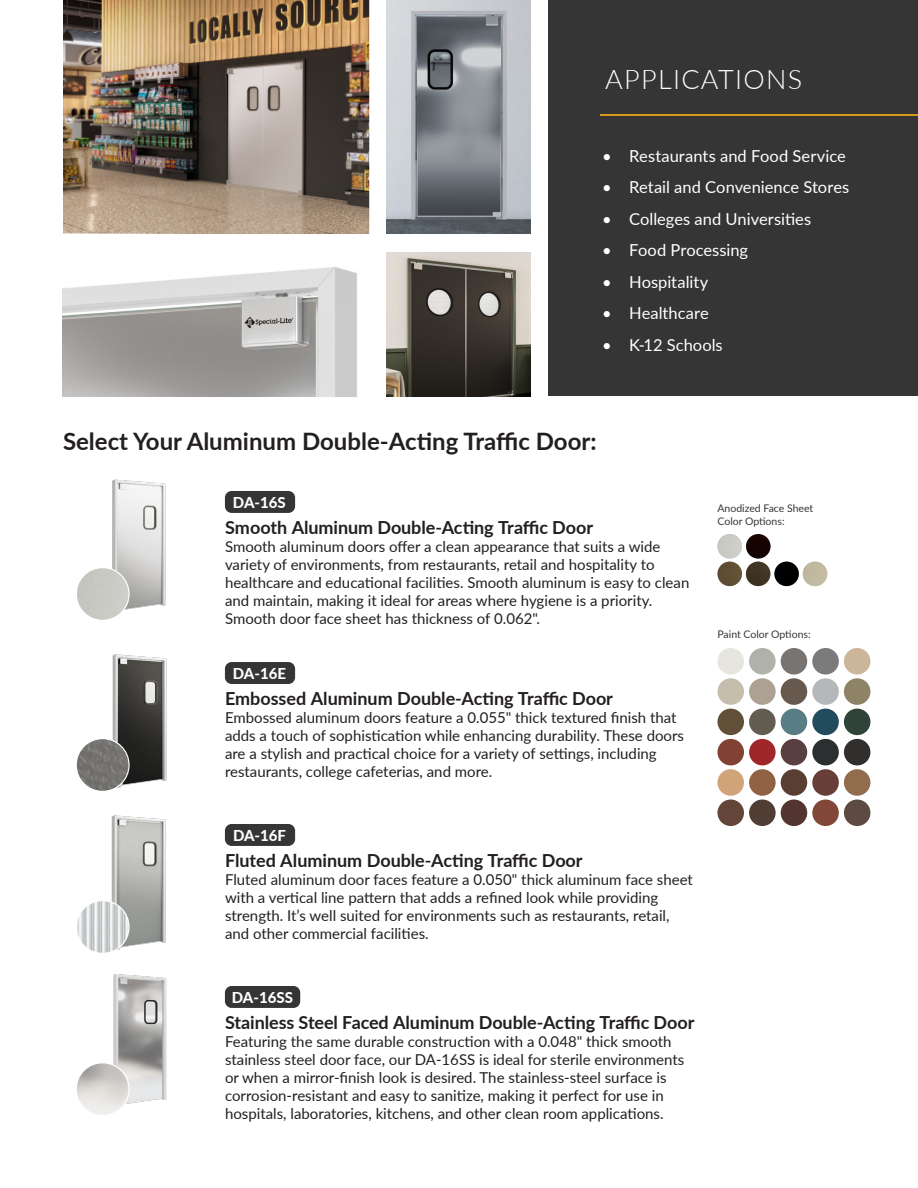
<style>
.page{position:relative;width:918px;height:1188px;background:#fff}
.page>*{position:absolute;margin:0;border:0;box-sizing:border-box;transform-origin:0 0}
.t1{font:300 27px "Lato";letter-spacing:.05em;color:#fff}
.t2{font:700 24px "Lato";color:#231f20}
.t3{font:700 18px "Lato";letter-spacing:-.005em;color:#231f20}
.t4{font:16.5px "Lato";color:#fff}
.t5{font:15px/18px "Lato";color:#231f20}
.t6{font:800 15px "Lato";color:#fff}
.t7{font:10.5px/12.6px "Lato";color:#363536}
</style>
<div class="page">
<img style="left:112px;top:479px;width:54px;height:130px">
<img style="left:111px;top:815px;width:55px;height:131px">
<img style="left:112px;top:654px;width:55px;height:131px">
<img style="left:113px;top:974px;width:54px;height:130px">
<div style="left:749px;top:648px;width:27px;height:27px;background:#b0b1a9;border-radius:50%"></div>
<div style="left:717px;top:648px;width:27px;height:27px;background:#e6e6de;border-radius:50%"></div>
<div style="left:781px;top:648px;width:26px;height:27px;background:#787471;border-radius:50%"></div>
<div style="left:812px;top:648px;width:27px;height:27px;background:#7a7b7a;border-radius:50%"></div>
<div style="left:844px;top:648px;width:26px;height:27px;background:#ccb69a;border-radius:50%"></div>
<div style="left:717px;top:678px;width:27px;height:27px;background:#c5bead;border-radius:50%"></div>
<div style="left:749px;top:678px;width:27px;height:27px;background:#aca193;border-radius:50%"></div>
<div style="left:812px;top:678px;width:27px;height:27px;background:#b5b7b8;border-radius:50%"></div>
<div style="left:781px;top:678px;width:26px;height:27px;background:#68594f;border-radius:50%"></div>
<div style="left:844px;top:678px;width:26px;height:27px;background:#8e8267;border-radius:50%"></div>
<div style="left:717px;top:709px;width:27px;height:26px;background:#624f38;border-radius:50%"></div>
<div style="left:749px;top:709px;width:27px;height:26px;background:#625c51;border-radius:50%"></div>
<div style="left:781px;top:709px;width:26px;height:26px;background:#597d85;border-radius:50%"></div>
<div style="left:844px;top:739px;width:26px;height:26px;background:#302f2e;border-radius:50%"></div>
<div style="left:844px;top:709px;width:26px;height:26px;background:#2f4339;border-radius:50%"></div>
<div style="left:717px;top:739px;width:27px;height:26px;background:#824133;border-radius:50%"></div>
<div style="left:749px;top:739px;width:27px;height:26px;background:#9f2629;border-radius:50%"></div>
<div style="left:781px;top:739px;width:26px;height:26px;background:#5a3f41;border-radius:50%"></div>
<div style="left:812px;top:739px;width:27px;height:26px;background:#2b2f30;border-radius:50%"></div>
<div style="left:812px;top:709px;width:27px;height:26px;background:#224b5e;border-radius:50%"></div>
<div style="left:717px;top:769px;width:27px;height:27px;background:#d0a378;border-radius:50%"></div>
<div style="left:749px;top:769px;width:27px;height:27px;background:#916144;border-radius:50%"></div>
<div style="left:781px;top:769px;width:26px;height:27px;background:#593f31;border-radius:50%"></div>
<div style="left:844px;top:800px;width:26px;height:26px;background:#5d4a42;border-radius:50%"></div>
<div style="left:844px;top:769px;width:26px;height:27px;background:#916c4d;border-radius:50%"></div>
<div style="left:717px;top:800px;width:27px;height:26px;background:#64453a;border-radius:50%"></div>
<div style="left:749px;top:800px;width:27px;height:26px;background:#503d34;border-radius:50%"></div>
<div style="left:781px;top:800px;width:26px;height:26px;background:#533631;border-radius:50%"></div>
<div style="left:812px;top:800px;width:27px;height:26px;background:#824837;border-radius:50%"></div>
<div style="left:812px;top:769px;width:27px;height:27px;background:#683f38;border-radius:50%"></div>
<img style="left:63px;top:0;width:306px;height:234px">
<img style="left:387px;top:0;width:143px;height:234px">
<img style="left:387px;top:252px;width:143px;height:144px">
<img style="left:63px;top:267px;width:294px;height:129px">
<img style="left:803px;top:562px;width:24px;height:24px">
<img style="left:803px;top:562px;width:24px;height:24px;border-radius:12px">
<img style="left:717px;top:562px;width:25px;height:24px">
<img style="left:717px;top:562px;width:25px;height:24px;border-radius:12px">
<img style="left:717px;top:534px;width:25px;height:25px;border-radius:12px">
<img style="left:746px;top:534px;width:25px;height:25px;border-radius:12px">
<img style="left:774px;top:562px;width:25px;height:24px">
<img style="left:774px;top:562px;width:25px;height:24px;border-radius:12px">
<img style="left:746px;top:562px;width:24px;height:24px">
<img style="left:746px;top:562px;width:24px;height:24px;border-radius:12px">
<div style="left:225px;top:491px;width:70px;height:22px;background:#363536;border-radius:7px"></div>
<div style="left:225px;top:824px;width:70px;height:22px;background:#363536;border-radius:7px"></div>
<div style="left:225px;top:662px;width:70px;height:22px;background:#363536;border-radius:7px"></div>
<div style="left:225px;top:986px;width:75px;height:22px;background:#363536;border-radius:7px"></div>
<div style="left:548px;top:0;width:370px;height:396px;background:#363536"></div>
<hr style="left:601px;top:115px;width:317px;height:1px;background:#d49b18">
<img style="left:78px;top:568px;width:51px;height:51px">
<div style="left:76px;top:567px;width:54px;height:54px;border:1px solid #fff;border-radius:50%"></div>
<img style="left:78px;top:739px;width:51px;height:51px">
<div style="left:76px;top:738px;width:54px;height:54px;border:1px solid #fff;border-radius:50%"></div>
<img style="left:78px;top:901px;width:51px;height:51px">
<div style="left:76px;top:900px;width:54px;height:54px;border:1px solid #fff;border-radius:50%"></div>
<img style="left:76px;top:1063px;width:53px;height:53px;border-radius:26px">
<div style="left:76px;top:1062px;width:54px;height:54px;border:1px solid #fff;border-radius:50%"></div>
<svg style="left:77px;top:739px;width:51px;height:52px;background:#767472"></svg>
<p class="t1" style="left:605px;top:60px;width:199px">APPLICATIONS</p>
<p class="t4" style="left:602px;top:144px;width:245px">• Restaurants and Food Service</p>
<p class="t4" style="left:602px;top:175px;width:249px">• Retail and Convenience Stores</p>
<p class="t4" style="left:602px;top:207px;width:211px">• Colleges and Universities</p>
<p class="t4" style="left:602px;top:238px;width:148px">• Food Processing</p>
<p class="t4" style="left:602px;top:270px;width:108px">• Hospitality</p>
<p class="t4" style="left:602px;top:301px;width:108px">• Healthcare</p>
<p class="t4" style="left:602px;top:333px;width:122px">• K-12 Schools</p>
<p class="t2" style="left:63px;top:424px;width:535px">Select Your Aluminum Double-Acting Traffic Door:</p>
<p class="t6" style="left:233px;top:491px;width:54px">DA-16S</p>
<p class="t3" style="left:225px;top:514px;width:370px">Smooth Aluminum Double-Acting Traffic Door</p>
<p class="t5" style="left:225px;top:537px;width:466px">Smooth aluminum doors offer a clean appearance that suits a wide variety of environments, from restaurants, retail and hospitality to healthcare and educational facilities. Smooth aluminum is easy to clean and maintain, making it ideal for areas where hygiene is a priority.<br>Smooth door face sheet has thickness of 0.062".</p>
<p class="t6" style="left:233px;top:662px;width:55px">DA-16E</p>
<p class="t3" style="left:225px;top:686px;width:389px">Embossed Aluminum Double-Acting Traffic Door</p>
<p class="t5" style="left:225px;top:708px;width:461px">Embossed aluminum doors feature a 0.055" thick textured finish that adds a touch of sophistication while enhancing durability. These doors are a stylish and practical choice for a variety of settings, including restaurants, college cafeterias, and more.</p>
<p class="t6" style="left:233px;top:824px;width:55px">DA-16F</p>
<p class="t3" style="left:225px;top:847px;width:359px">Fluted Aluminum Double-Acting Traffic Door</p>
<p class="t5" style="left:225px;top:870px;width:469px">Fluted aluminum door faces feature a 0.050" thick aluminum face sheet with a vertical line pattern that adds a refined look while providing strength. It’s well suited for environments such as restaurants, retail, and other commercial facilities.</p>
<p class="t6" style="left:232px;top:986px;width:63px">DA-16SS</p>
<p class="t3" style="left:225px;top:1009px;width:471px">Stainless Steel Faced Aluminum Double-Acting Traffic Door</p>
<p class="t5" style="left:225px;top:1032px;width:461px">Featuring the same durable construction with a 0.048" thick smooth stainless steel door face, our DA-16SS is ideal for sterile environments or when a mirror-finish look is desired. The stainless-steel surface is corrosion-resistant and easy to sanitize, making it perfect for use in hospitals, laboratories, kitchens, and other clean room applications.</p>
<p class="t7" style="left:717px;top:502px;width:97px">Anodized Face Sheet<br>Color Options:</p>
<p class="t7" style="left:717px;top:628px;width:95px">Paint Color Options:</p>
</div>
